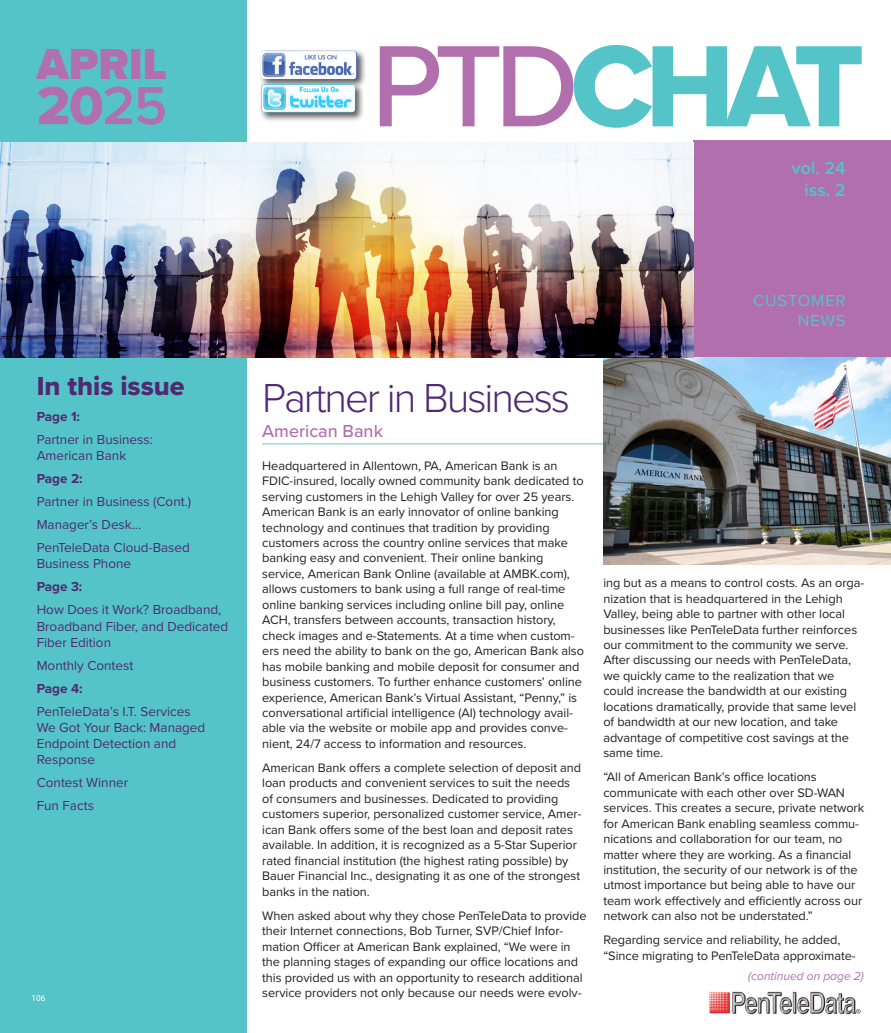
<style>
.page{position:relative;width:891px;height:1033px;background:#fff}
.page>*{position:absolute;margin:0;border:0;box-sizing:border-box;transform-origin:0 0}
.t1{font:120px "Proxima Nova Extrabld";color:#54c4c8}
.t2{font:55.5px "Proxima Nova Extrabld";color:#b170ad}
.t3{font:900 45px "Proxima Nova";color:#b170ad}
.t4{font:300 42px "Proxima Nova";letter-spacing:-.05em;color:#502972}
.t5{font:27px "Proxima Nova Extrabld";color:#502972}
.t6{font:500 18px "Proxima Nova";color:#b170ad}
.t7{font:600 18px "Proxima Nova";color:#54c4c8}
.t8{font:16.5px/19.8px "Proxima Nova";letter-spacing:.05em;color:#54c4c8;text-align:right}
.t9{font:13.5px/16.2px "Proxima Nova";color:#502972}
.t10{font:700 13.5px "Proxima Nova";color:#502972}
.t11{font:12.75px/15.5px "Proxima Nova";letter-spacing:-.005em;color:#231f20}
.t12{font:italic 12px "Proxima Nova";color:#b170ad}
.t13{font:9px "Myriad Pro";color:#fff}
.s1{font-family:"Proxima Nova";font-weight:600}
.s2{font-family:"Proxima Nova";font-weight:500;color:#b170ad}
</style>
<div class="page">
<div style="left:694px;top:141px;width:197px;height:216px;background:#b170ad"></div>
<div style="left:0;top:0;width:247px;height:1033px;background:#54c4c8"></div>
<img style="left:709px;top:991px;width:152px;height:24px">
<hr style="left:262px;top:443px;width:349px;height:2px;background:#9ed8db">
<div style="left:259px;top:48px;width:108px;height:41px;background:#231f20;opacity:.75"></div>
<img style="left:261px;top:51px;width:96px;height:28px">
<div style="left:259px;top:82px;width:106px;height:40px;background:#231f20;opacity:.75"></div>
<img style="left:261px;top:84px;width:94px;height:28px">
<img style="left:603px;top:357px;width:288px;height:207px">
<img style="left:0;top:142px;width:694px;height:215px">
<p class="t3" style="left:37px;top:30px;width:132px">APRIL</p>
<p class="t2" style="left:37px;top:64px;width:132px">20<span class="s1">25</span></p>
<p class="t1" style="left:371px;top:-3px;width:495px"><span class="s2">PTD</span>CHAT</p>
<p class="t7" style="left:792px;top:155px;width:55px">vol. 24</p>
<p class="t7" style="left:805px;top:176px;width:43px">iss. 2</p>
<p class="t5" style="left:37px;top:366px;width:149px">In this issue</p>
<p class="t10" style="left:37px;top:407px;width:45px">Page 1:</p>
<p class="t9" style="left:37px;top:431px;width:118px">Partner in Business:<br>American Bank</p>
<p class="t10" style="left:37px;top:469px;width:47px">Page 2:</p>
<p class="t9" style="left:37px;top:493px;width:156px">Partner in Business (Cont.)</p>
<p class="t9" style="left:37px;top:516px;width:106px">Manager’s Desk...</p>
<p class="t9" style="left:37px;top:539px;width:155px">PenTeleData Cloud-Based<br>Business Phone</p>
<p class="t10" style="left:37px;top:577px;width:47px">Page 3:</p>
<p class="t9" style="left:37px;top:601px;width:193px">How Does it Work? Broadband,<br>Broadband Fiber, and Dedicated<br>Fiber Edition</p>
<p class="t9" style="left:37px;top:656px;width:98px">Monthly Contest</p>
<p class="t10" style="left:37px;top:678px;width:47px">Page 4:</p>
<p class="t9" style="left:37px;top:702px;width:170px">PenTeleData’s I.T. Services<br>We Got Your Back: Managed<br>Endpoint Detection and<br>Response</p>
<p class="t9" style="left:37px;top:774px;width:93px">Contest Winner</p>
<p class="t9" style="left:37px;top:797px;width:59px">Fun Facts</p>
<p class="t13" style="left:32px;top:992px;width:15px">106</p>
<p class="t8" style="left:753px;top:290px;width:94px">CUSTOMER<br>NEWS</p>
<p class="t4" style="left:262px;top:366px;width:309px">Partner in Business</p>
<p class="t6" style="left:262px;top:418px;width:122px">American Bank</p>
<p class="t11" style="left:262px;top:457px;width:323px">Headquartered in Allentown, PA, American Bank is an FDIC-insured, locally owned community bank dedicated to serving customers in the Lehigh Valley for over 25 years.<br>American Bank is an early innovator of online banking technology and continues that tradition by providing customers across the country online services that make banking easy and convenient. Their online banking service, American Bank Online (available at AMBK.com), allows customers to bank using a full range of real-time online banking services including online bill pay, online ACH, transfers between accounts, transaction history, check images and e-Statements. At a time when custom&shy;ers need the ability to bank on the go, American Bank also has mobile banking and mobile deposit for consumer and business customers. To further enhance customers’ online experience, American Bank’s Virtual Assistant, “Penny,” is conversational artificial intelligence (AI) technology avail&shy;able via the website or mobile app and provides conve&shy;nient, 24/7 access to information and resources.</p>
<p class="t11" style="left:262px;top:759px;width:321px">American Bank offers a complete selection of deposit and loan products and convenient services to suit the needs of consumers and businesses. Dedicated to providing customers superior, personalized customer service, Amer&shy;ican Bank offers some of the best loan and deposit rates available. In addition, it is recognized as a 5-Star Superior rated financial institution (the highest rating possible) by Bauer Financial Inc., designating it as one of the strongest banks in the nation.</p>
<p class="t11" style="left:262px;top:907px;width:326px">When asked about why they chose PenTeleData to provide their Internet connections, Bob Turner, SVP/Chief Infor&shy;mation Officer at American Bank explained, “We were in the planning stages of expanding our office locations and this provided us with an opportunity to research additional service providers not only because our needs were evolv-</p>
<p class="t11" style="left:603px;top:574px;width:262px">ing but as a means to control costs. As an orga&shy;nization that is headquartered in the Lehigh Valley, being able to partner with other local businesses like PenTeleData further reinforces our commitment to the community we serve.<br>After discussing our needs with PenTeleData, we quickly came to the realization that we could increase the bandwidth at our existing locations dramatically, provide that same level of bandwidth at our new location, and take advantage of competitive cost savings at the same time.</p>
<p class="t11" style="left:603px;top:769px;width:262px">“All of American Bank’s office locations communicate with each other over SD-WAN services. This creates a secure, private network for American Bank enabling seamless commu&shy;nications and collaboration for our team, no matter where they are working. As a financial institution, the security of our network is of the utmost importance but being able to have our team work effectively and efficiently across our network can also not be understated.”</p>
<p class="t11" style="left:603px;top:932px;width:254px">Regarding service and reliability, he added, “Since migrating to PenTeleData approximate-</p>
<p class="t12" style="left:748px;top:966px;width:117px">(continued on page 2)</p>
</div>
